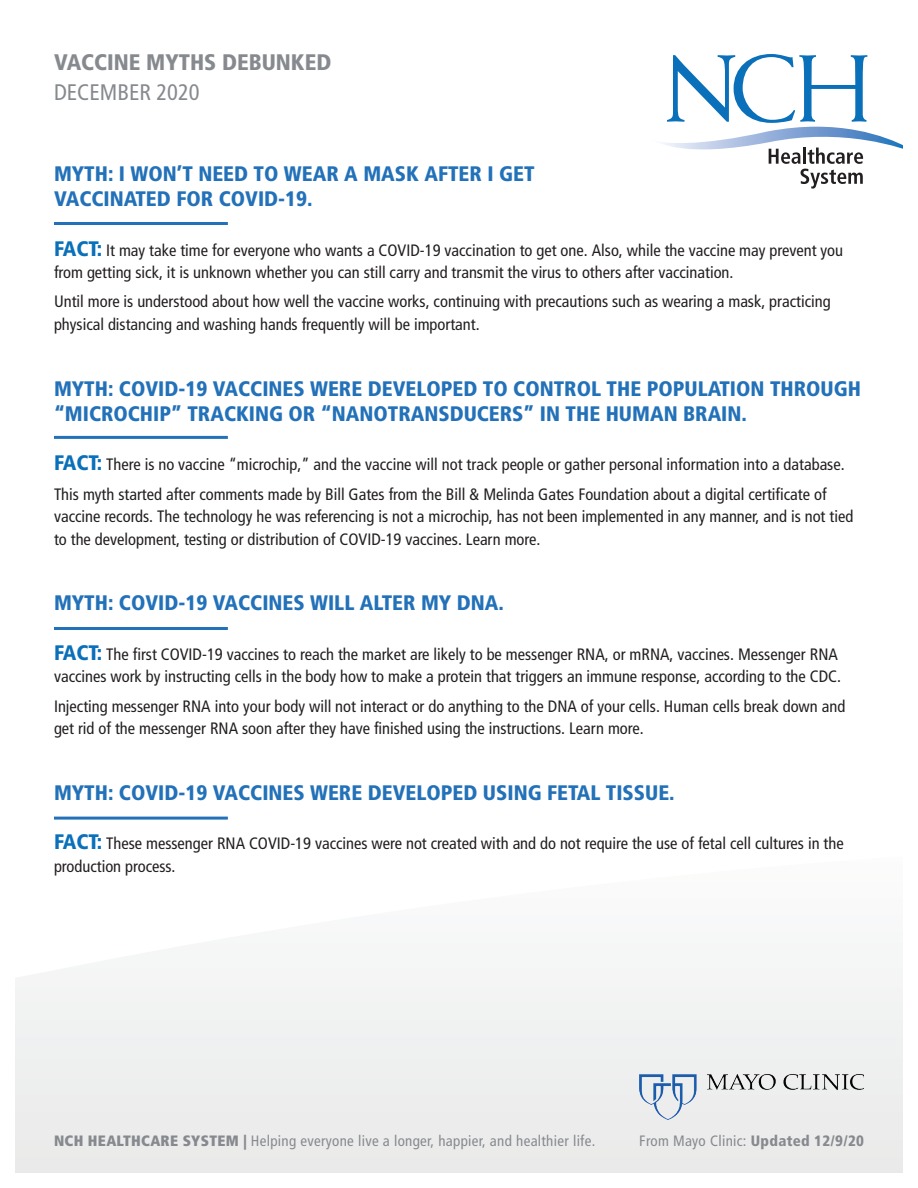
<style>
.page{position:relative;width:918px;height:1188px;background:#fff}
.page>*{position:absolute;margin:0;border:0;box-sizing:border-box;transform-origin:0 0}
.t1{font:22.5px "Frutiger LT 77 Blk Cn";color:#868a8e}
.t2{font:22.5px "Frutiger LT 57 Cn";color:#868a8e}
.t3{font:21px/25.2px "Frutiger LT 77 Blk Cn";color:#2271b9}
.t4{font:16.5px/22.5px "Frutiger LT 57 Cn";color:#231f20}
.t5{font:15px "Frutiger LT 57 Cn";letter-spacing:.02em;color:#868a8e}
.s1{font-family:"Frutiger LT 77 Blk Cn";font-size:21px;color:#0970b9}
.s2{font-family:"Frutiger LT 87 X Blk Cn"}
.s3{font-family:"Frutiger LT 77 Blk Cn"}
</style>
<div class="page">
<div style="left:16px;top:968px;width:886px;height:50px;background:#f3f3f4"></div>
<svg style="left:661px;top:54px;width:241px;height:135px"></svg>
<hr style="left:54px;top:222px;width:174px;height:3px;background:#2271b9">
<hr style="left:54px;top:436px;width:174px;height:3px;background:#2271b9">
<hr style="left:54px;top:627px;width:174px;height:3px;background:#2271b9">
<hr style="left:54px;top:817px;width:174px;height:3px;background:#2271b9">
<div style="left:639px;top:985px;width:225px;height:187px;background:#edeeee"></div>
<h1 class="t1" style="left:54px;top:48px;width:279px">VACCINE MYTHS DEBUNKED</h1>
<h1 class="t2" style="left:54px;top:79px;width:147px">DECEMBER 2020</h1>
<p class="t3" style="left:54px;top:161px;width:482px">MYTH: I WON’T NEED TO WEAR A MASK AFTER I GET<br>VACCINATED FOR COVID-19.</p>
<p class="t4" style="left:54px;top:239px;width:791px"><span class="s1">FACT:</span> It may take time for everyone who wants a COVID-19 vaccination to get one. Also, while the vaccine may prevent you from getting sick, it is unknown whether you can still carry and transmit the virus to others after vaccination.</p>
<p class="t4" style="left:54px;top:291px;width:778px">Until more is understood about how well the vaccine works, continuing with precautions such as wearing a mask, practicing physical distancing and washing hands frequently will be important.</p>
<p class="t3" style="left:54px;top:376px;width:809px">MYTH: COVID-19 VACCINES WERE DEVELOPED TO CONTROL THE POPULATION THROUGH “MICROCHIP” TRACKING OR “NANOTRANSDUCERS” IN THE HUMAN BRAIN.</p>
<p class="t4" style="left:54px;top:450px;width:792px;line-height:29.2px"><span class="s1">FACT:</span> There is no vaccine “microchip,” and the vaccine will not track people or gather personal information into a database.<br>This myth started after comments made by Bill Gates from the Bill &amp; Melinda Gates Foundation about a digital certificate of</p>
<p class="t4" style="left:54px;top:505px;width:801px">vaccine records. The technology he was referencing is not a microchip, has not been implemented in any manner, and is not tied to the development, testing or distribution of COVID-19 vaccines. Learn more.</p>
<p class="t3" style="left:54px;top:590px;width:451px">MYTH: COVID-19 VACCINES WILL ALTER MY DNA.</p>
<p class="t4" style="left:54px;top:643px;width:789px"><span class="s1">FACT:</span> The first COVID-19 vaccines to reach the market are likely to be messenger RNA, or mRNA, vaccines. Messenger RNA vaccines work by instructing cells in the body how to make a protein that triggers an immune response, according to the CDC.</p>
<p class="t4" style="left:54px;top:695px;width:793px">Injecting messenger RNA into your body will not interact or do anything to the DNA of your cells. Human cells break down and get rid of the messenger RNA soon after they have finished using the instructions. Learn more.</p>
<p class="t3" style="left:54px;top:780px;width:622px">MYTH: COVID-19 VACCINES WERE DEVELOPED USING FETAL TISSUE.</p>
<p class="t4" style="left:54px;top:832px;width:791px"><span class="s1">FACT:</span> These messenger RNA COVID-19 vaccines were not created with and do not require the use of fetal cell cultures in the production process.</p>
<p class="t5" style="left:54px;top:1132px;width:543px"><span class="s2">NCH HEALTHCARE SYSTEM |</span> Helping everyone live a longer, happier, and healthier life.</p>
<p class="t5" style="left:639px;top:1132px;width:226px">From Mayo Clinic: <span class="s3">Updated 12/9/20</span></p>
</div>
